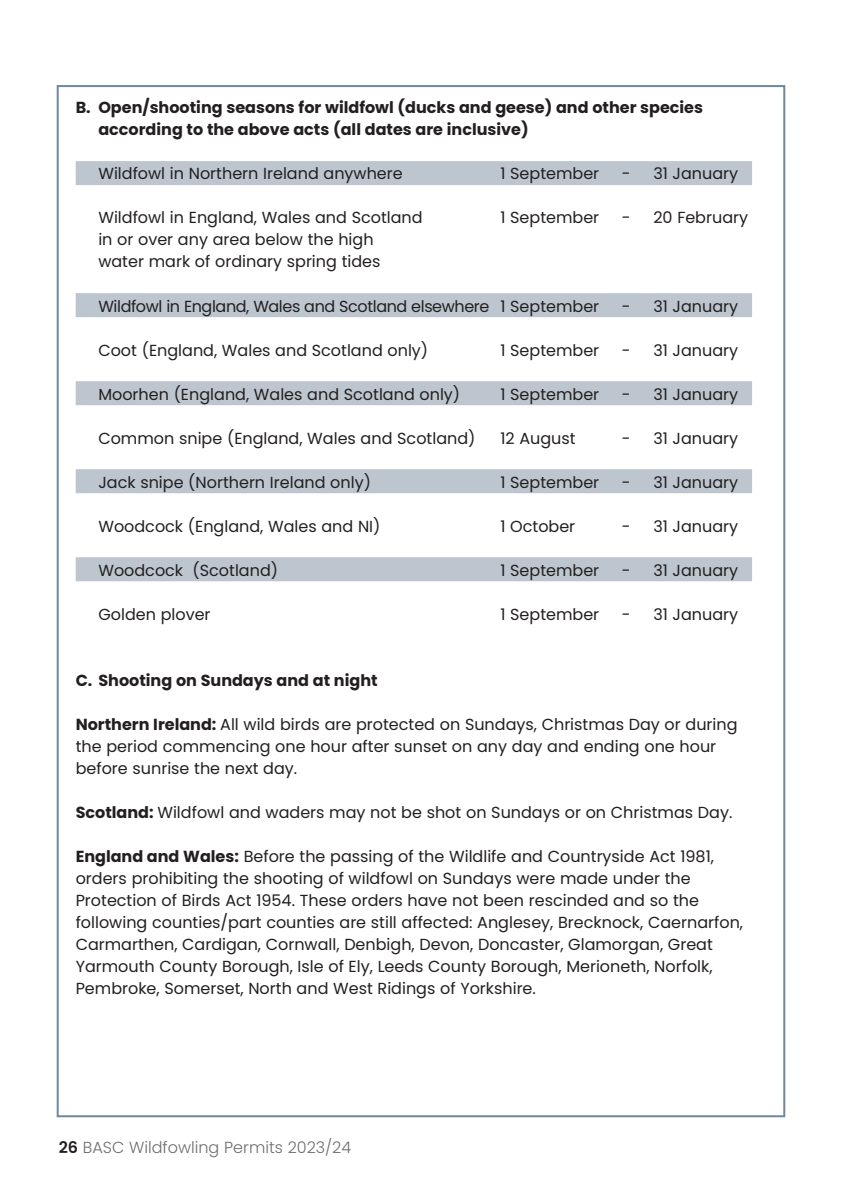
<style>
.page{position:relative;width:842px;height:1191px;background:#fff}
.page>*{position:absolute;margin:0;border:0;box-sizing:border-box;transform-origin:0 0}
.t1{font:16px/22px "Poppins";color:#231f20}
.t2{font:700 16px/22px "Poppins";color:#231f20}
.t3{font:16px "Poppins";letter-spacing:-.025em;color:#231f20}
.t4{font:300 16px "Poppins";color:#6d6e71}
.s1{font-weight:700}
.s2{font-weight:600;color:#231f20}
</style>
<div class="page">
<div style="left:76px;top:161px;width:676px;height:24px;background:#bdc5cf"></div>
<div style="left:76px;top:293px;width:676px;height:24px;background:#bdc5cf"></div>
<div style="left:76px;top:381px;width:676px;height:24px;background:#bdc5cf"></div>
<div style="left:76px;top:469px;width:676px;height:24px;background:#bdc5cf"></div>
<div style="left:76px;top:557px;width:676px;height:24px;background:#bdc5cf"></div>
<p class="t2" style="left:98px;top:97px;width:606px;text-indent:-23px">B. Open/shooting seasons for wildfowl (ducks and geese) and other species according to the above acts (all dates are inclusive)</p>
<p class="t1" style="left:98px;top:163px;width:306px">Wildfowl in Northern Ireland anywhere</p>
<p class="t1" style="left:500px;top:163px;width:100px">1 September</p>
<p class="t1" style="left:622px;top:163px;width:118px">- 31 January</p>
<p class="t1" style="left:98px;top:207px;width:326px">Wildfowl in England, Wales and Scotland</p>
<p class="t1" style="left:500px;top:207px;width:100px">1 September</p>
<p class="t1" style="left:622px;top:207px;width:128px">- 20 February</p>
<p class="t1" style="left:98px;top:229px;width:284px">in or over any area below the high water mark of ordinary spring tides</p>
<p class="t3" style="left:98px;top:296px;width:502px">Wildfowl in England, Wales and Scotland elsewhere 1 September</p>
<p class="t1" style="left:622px;top:295px;width:118px">- 31 January</p>
<p class="t1" style="left:98px;top:339px;width:331px">Coot (England, Wales and Scotland only)</p>
<p class="t1" style="left:500px;top:339px;width:100px">1 September</p>
<p class="t1" style="left:622px;top:339px;width:118px">- 31 January</p>
<p class="t1" style="left:98px;top:383px;width:363px">Moorhen (England, Wales and Scotland only)</p>
<p class="t1" style="left:500px;top:383px;width:100px">1 September</p>
<p class="t1" style="left:622px;top:383px;width:118px">- 31 January</p>
<p class="t1" style="left:98px;top:427px;width:379px">Common snipe (England, Wales and Scotland)</p>
<p class="t1" style="left:500px;top:427px;width:77px">12 August</p>
<p class="t1" style="left:622px;top:427px;width:118px">- 31 January</p>
<p class="t1" style="left:98px;top:471px;width:274px">Jack snipe (Northern Ireland only)</p>
<p class="t1" style="left:500px;top:471px;width:100px">1 September</p>
<p class="t1" style="left:622px;top:471px;width:118px">- 31 January</p>
<p class="t1" style="left:98px;top:515px;width:284px">Woodcock (England, Wales and NI)</p>
<p class="t1" style="left:500px;top:515px;width:76px">1 October</p>
<p class="t1" style="left:622px;top:515px;width:118px">- 31 January</p>
<p class="t1" style="left:98px;top:559px;width:181px">Woodcock (Scotland)</p>
<p class="t1" style="left:500px;top:559px;width:100px">1 September</p>
<p class="t1" style="left:622px;top:559px;width:118px">- 31 January</p>
<p class="t1" style="left:98px;top:603px;width:114px">Golden plover</p>
<p class="t1" style="left:500px;top:603px;width:100px">1 September</p>
<p class="t1" style="left:622px;top:603px;width:118px">- 31 January</p>
<p class="t2" style="left:76px;top:669px;width:303px">C. Shooting on Sundays and at night</p>
<p class="t1" style="left:76px;top:713px;width:663px"><span class="s1">Northern Ireland:</span> All wild birds are protected on Sundays, Christmas Day or during the period commencing one hour after sunset on any day and ending one hour before sunrise the next day.</p>
<p class="t1" style="left:76px;top:801px;width:658px"><span class="s1">Scotland:</span> Wildfowl and waders may not be shot on Sundays or on Christmas Day.</p>
<p class="t1" style="left:76px;top:845px;width:669px"><span class="s1">England and Wales:</span> Before the passing of the Wildlife and Countryside Act 1981, orders prohibiting the shooting of wildfowl on Sundays were made under the Protection of Birds Act 1954. These orders have not been rescinded and so the following counties/part counties are still affected: Anglesey, Brecknock, Caernarfon, Carmarthen, Cardigan, Cornwall, Denbigh, Devon, Doncaster, Glamorgan, Great Yarmouth County Borough, Isle of Ely, Leeds County Borough, Merioneth, Norfolk, Pembroke, Somerset, North and West Ridings of Yorkshire.</p>
<p class="t4" style="left:59px;top:1138px;width:294px"><span class="s2">26</span> BASC Wildfowling Permits 2023/24</p>
</div>
